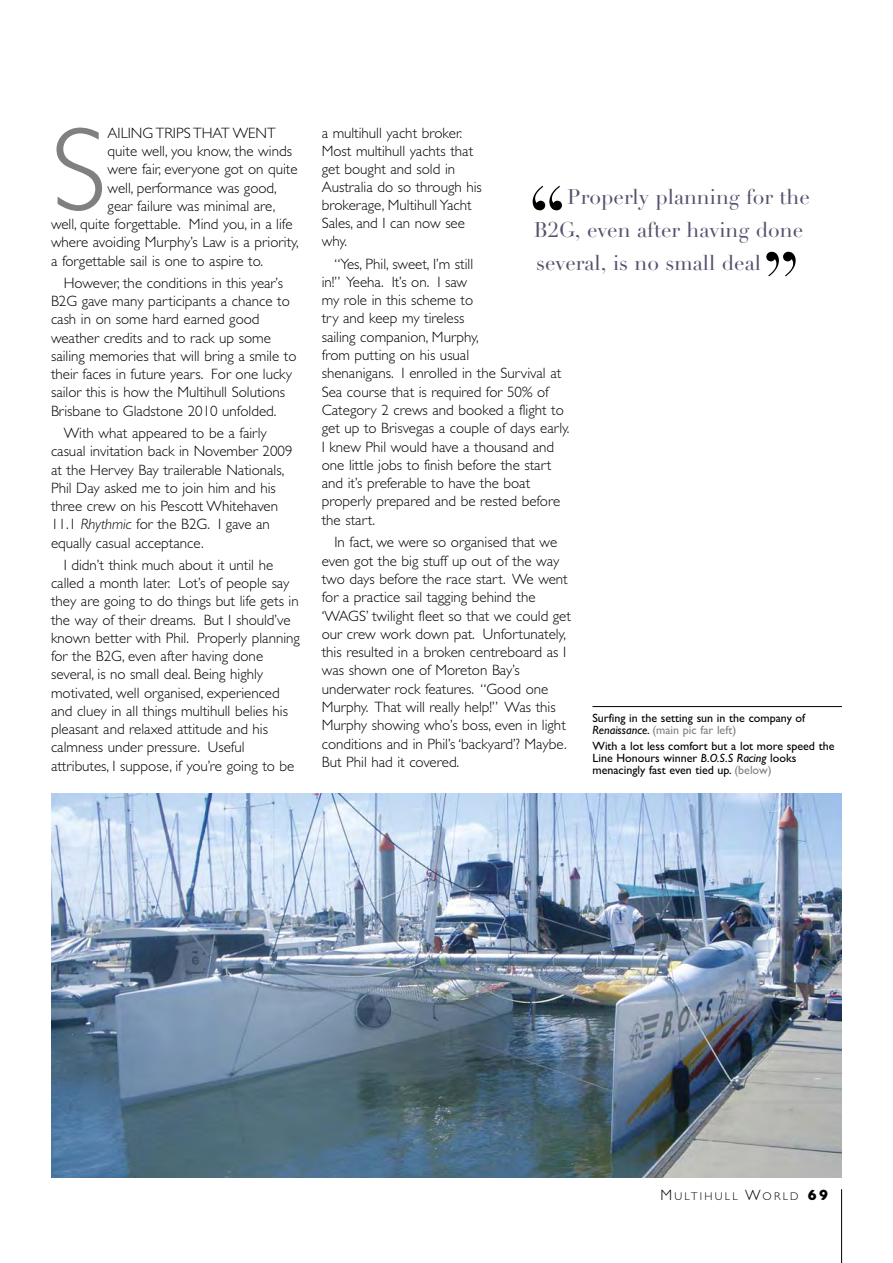
<style>
.page{position:relative;width:893px;height:1263px;background:#fff}
.page>*{position:absolute;margin:0;border:0;box-sizing:border-box;transform-origin:0 0}
.t1{font:300 119.25px "Gill Sans";color:#808080}
.t2{font:90px "Didot";color:#000}
.t3{font:21px/33px "Didot";color:#58516e}
.t4{font:300 15px/18.3px "Gill Sans";color:#000}
.t5{font:12px/12px "Gill Sans";color:#000}
.t6{font:300 11.25px "Gill Sans";letter-spacing:.2em;color:#000}
.s1{font-style:italic}
.s2{color:#808080}
.s3{font-size:15px}
.s4{font-weight:700;font-size:15px}
</style>
<div class="page">
<hr style="left:841px;top:1189px;width:1px;height:74px;background:#000">
<hr style="left:592px;top:706px;width:250px;height:1px;background:#000">
<img style="left:51px;top:794px;width:791px;height:384px">
<h1 class="t1" style="left:51px;top:129px;width:57px">S</h1>
<p class="t4" style="left:108px;top:125px;width:170px">AILING TRIPS THAT WENT</p>
<p class="t4" style="left:108px;top:144px;width:186px">quite well, you know, the winds</p>
<p class="t4" style="left:108px;top:162px;width:191px">were fair, everyone got on quite</p>
<p class="t4" style="left:108px;top:180px;width:171px">well, performance was good,</p>
<p class="t4" style="left:108px;top:198px;width:169px">gear failure was minimal are,</p>
<p class="t4" style="left:51px;top:217px;width:243px">well, quite forgettable. Mind you, in a life</p>
<p class="t4" style="left:51px;top:235px;width:249px">where avoiding Murphy’s Law is a priority,</p>
<p class="t4" style="left:51px;top:253px;width:214px">a forgettable sail is one to aspire to.</p>
<p class="t4" style="left:51px;top:275px;width:247px;text-indent:13px">However, the conditions in this year’s B2G gave many participants a chance to cash in on some hard earned good weather credits and to rack up some sailing memories that will bring a smile to their faces in future years. For one lucky sailor this is how the Multihull Solutions Brisbane to Gladstone 2010 unfolded.</p>
<p class="t4" style="left:51px;top:426px;width:243px;text-indent:13px">With what appeared to be a fairly casual invitation back in November 2009 at the Hervey Bay trailerable Nationals, Phil Day asked me to join him and his three crew on his Pescott Whitehaven 11.1 <span class="s1">Rhythmic</span> for the B2G. I gave an equally casual acceptance.</p>
<p class="t4" style="left:51px;top:557px;width:250px;text-indent:13px">I didn’t think much about it until he called a month later. Lot’s of people say they are going to do things but life gets in the way of their dreams. But I should’ve known better with Phil. Properly planning for the B2G, even after having done several, is no small deal. Being highly motivated, well organised, experienced and cluey in all things multihull belies his pleasant and relaxed attitude and his calmness under pressure. Useful attributes, I suppose, if you’re going to be</p>
<p class="t4" style="left:322px;top:126px;width:162px">a multihull yacht broker.<br>Most multihull yachts that get bought and sold in<br>Australia do so through his brokerage, Multihull Yacht<br>Sales, and I can now see why.</p>
<p class="t4" style="left:322px;top:256px;width:249px;text-indent:13px">“Yes, Phil, sweet, I’m still<br>in!” Yeeha. It’s on. I saw<br>my role in this scheme to<br>try and keep my tireless<br>sailing companion, Murphy,<br>from putting on his usual<br>shenanigans. I enrolled in the Survival at<br>Sea course that is required for 50% of<br>Category 2 crews and booked a flight to get up to Brisvegas a couple of days early.<br>I knew Phil would have a thousand and one little jobs to finish before the start and it’s preferable to have the boat properly prepared and be rested before the start.</p>
<p class="t4" style="left:322px;top:535px;width:251px;text-indent:13px">In fact, we were so organised that we even got the big stuff up out of the way two days before the race start. We went for a practice sail tagging behind the ‘WAGS’ twilight fleet so that we could get our crew work down pat. Unfortunately, this resulted in a broken centreboard as I was shown one of Moreton Bay’s underwater rock features. “Good one Murphy. That will really help!” Was this Murphy showing who’s boss, even in light conditions and in Phil’s ‘backyard’? Maybe.<br>But Phil had it covered.</p>
<h2 class="t2" style="left:527px;top:187px;width:41px">“</h2>
<h3 class="t3" style="left:534px;top:183px;width:277px;text-indent:33px">Properly planning for the<br>B2G, even after having done several, is no small deal</h3>
<h2 class="t2" style="left:761px;top:253px;width:41px">”</h2>
<p class="t5" style="left:592px;top:713px;width:214px">Surfing in the setting sun in the company of<br><span class="s1">Renaissance</span>. <span class="s2">(main pic far left)</span></p>
<p class="t5" style="left:592px;top:741px;width:243px">With a lot less comfort but a lot more speed the<br>Line Honours winner <span class="s1">B.O.S.S Racing</span> looks menacingly fast even tied up. <span class="s2">(below)</span></p>
<p class="t6" style="left:660px;top:1192px;width:169px"><span class="s3">M</span>ULTIHULL <span class="s3">W</span>ORLD <span class="s4">69</span></p>
</div>
